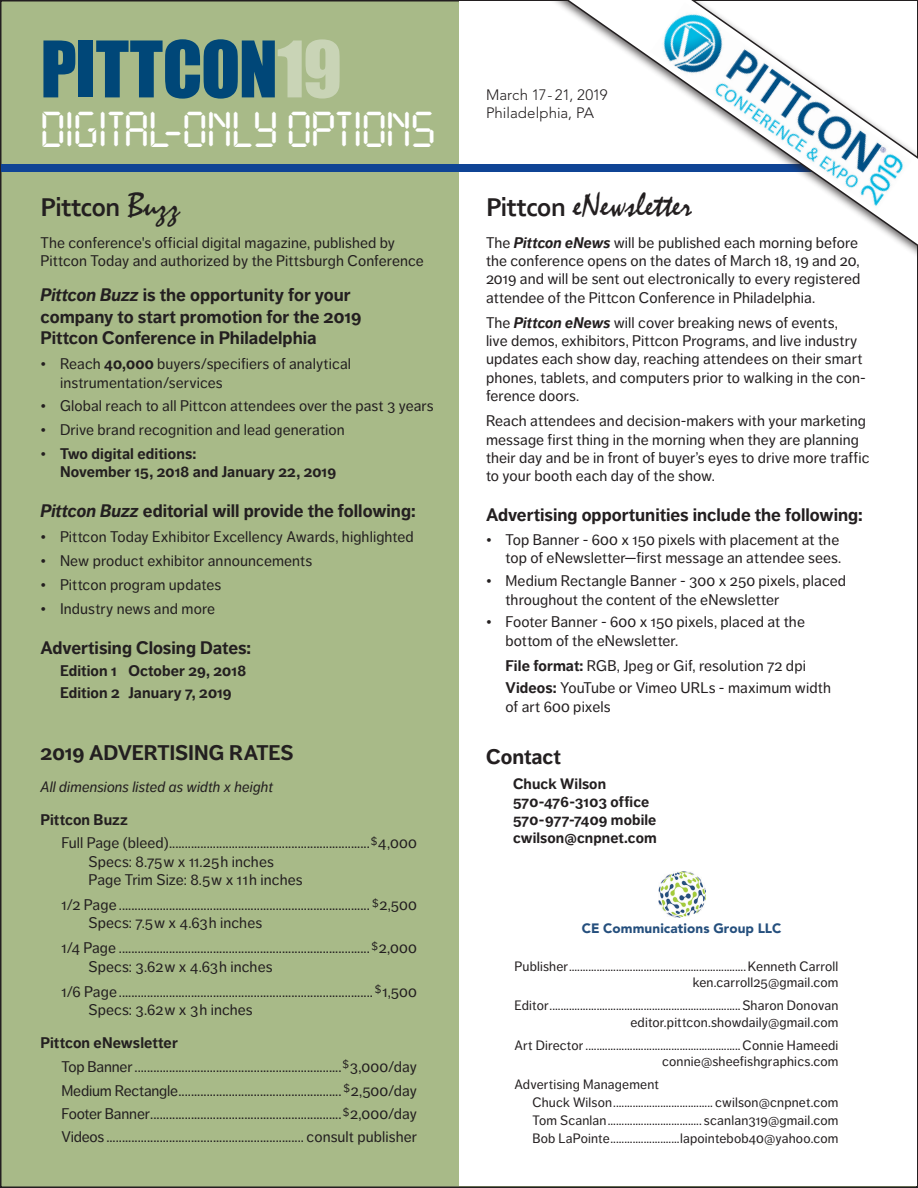
<style>
.page{position:relative;width:918px;height:1188px;background:#fff}
.page>*{position:absolute;margin:0;border:0;box-sizing:border-box;transform-origin:0 0}
.t1{font:72px "Impact";letter-spacing:-.01em;color:#004778}
.t2{font:44.25px "Digital ICG";letter-spacing:-.005em;color:#fff}
.t3{font:34.5px "Mistral";color:#231f20}
.t4{font:700 27px "Corbel";letter-spacing:-.035em;color:#231f20}
.t5{font:700 21px "Dagny Pro";letter-spacing:-.005em;color:#231f20}
.t6{font:700 18px "Dagny Pro";color:#231f20}
.t7{font:15.3px/18.3px "Dagny Pro";letter-spacing:.005em;color:#231f20}
.t8{font:700 15.3px "Dagny Pro";letter-spacing:.005em;color:#231f20}
.t9{font:700 15px "Dagny Pro";letter-spacing:.005em;color:#231f20}
.t10{font:italic 15px "Dagny Pro";letter-spacing:.005em;color:#231f20}
.t11{font:300 15px "Avenir";color:#231f20}
.t12{font:13.5px "Dagny Pro";letter-spacing:.01em;color:#231f20}
.t13{font:900 13.5px "Avenir";letter-spacing:.005em;color:#254f7d}
.s1{color:#c9d4b6}
.s2{font-family:"Mistral";font-weight:400;font-size:34.5px}
.s3{font-style:italic}
.s4{font-weight:700}
.s5{font-weight:400}
.s6{font-family:"Corbel";font-weight:700;font-size:27px}
.s7{font-weight:700;font-style:italic}
</style>
<div class="page">
<div style="left:1px;top:1px;width:916px;height:1186px;background:#a8ba88"></div>
<div style="left:459px;top:2px;width:457px;height:1184px;background:#fff"></div>
<div style="left:2px;top:164px;width:914px;height:8px;background:#0f4495"></div>
<img style="left:658px;top:871px;width:47px;height:47px">
<svg style="left:517px;top:0;width:401px;height:281px"></svg>
<p class="t1" style="left:40px;top:13px;width:303px">PITTCON<span class="s1">19</span></p>
<p class="t2" style="left:40px;top:100px;width:397px">DIGITAL-ONLY OPTIONS</p>
<p class="t4" style="left:40px;top:190px;width:142px">Pittcon <span class="s2">Buzz</span></p>
<p class="t7" style="left:40px;top:233px;width:385px">The conference's official digital magazine, published by<br>Pittcon Today and authorized by the Pittsburgh Conference</p>
<p class="t6" style="left:40px;top:284px;width:312px"><span class="s3">Pittcon Buzz</span> is the opportunity for your</p>
<p class="t6" style="left:40px;top:306px;width:322px">company to start promotion for the 2019</p>
<p class="t6" style="left:40px;top:327px;width:278px">Pittcon Conference in Philadelphia</p>
<p class="t7" style="left:40px;top:355px;width:312px">• Reach <span class="s4">40,000</span> buyers/specifiers of analytical</p>
<p class="t7" style="left:60px;top:373px;width:164px">instrumentation/services</p>
<p class="t7" style="left:40px;top:397px;width:395px">• Global reach to all Pittcon attendees over the past 3 years</p>
<p class="t7" style="left:40px;top:421px;width:306px">• Drive brand recognition and lead generation</p>
<p class="t8" style="left:40px;top:445px;width:157px"><span class="s5">•</span> Two digital editions:</p>
<p class="t8" style="left:60px;top:463px;width:278px">November 15, 2018 and January 22, 2019</p>
<p class="t6" style="left:40px;top:500px;width:377px"><span class="s3">Pittcon Buzz</span> editorial will provide the following:</p>
<p class="t7" style="left:40px;top:528px;width:375px">• Pittcon Today Exhibitor Excellency Awards, highlighted</p>
<p class="t7" style="left:40px;top:552px;width:273px">• New product exhibitor announcements</p>
<p class="t7" style="left:40px;top:576px;width:182px">• Pittcon program updates</p>
<p class="t7" style="left:40px;top:599px;width:176px">• Industry news and more</p>
<p class="t6" style="left:40px;top:637px;width:212px">Advertising Closing Dates:</p>
<p class="t8" style="left:60px;top:662px;width:188px">Edition 1 October 29, 2018</p>
<p class="t8" style="left:60px;top:684px;width:173px">Edition 2 January 7, 2019</p>
<p class="t5" style="left:40px;top:740px;width:255px">2019 ADVERTISING RATES</p>
<p class="t10" style="left:40px;top:778px;width:234px">All dimensions listed as width x height</p>
<p class="t8" style="left:40px;top:810px;width:89px">Pittcon Buzz</p>
<p class="t7" style="left:62px;top:834px;width:357px">Full Page (bleed)................................................................<sup>$</sup>4,000</p>
<p class="t7" style="left:88px;top:852px;width:187px">Specs: 8.75w x 11.25h inches</p>
<p class="t7" style="left:88px;top:871px;width:216px">Page Trim Size: 8.5w x 11h inches</p>
<p class="t7" style="left:62px;top:896px;width:357px">1/2 Page ................................................................................ <sup>$</sup>2,500</p>
<p class="t7" style="left:88px;top:914px;width:175px">Specs: 7.5w x 4.63h inches</p>
<p class="t7" style="left:62px;top:939px;width:357px">1/4 Page ................................................................................<sup>$</sup>2,000</p>
<p class="t7" style="left:88px;top:957px;width:186px">Specs: 3.62w x 4.63h inches</p>
<p class="t7" style="left:62px;top:982px;width:357px">1/6 Page ................................................................................. <sup>$</sup>1,500</p>
<p class="t7" style="left:88px;top:1000px;width:166px">Specs: 3.62w x 3h inches</p>
<p class="t8" style="left:40px;top:1034px;width:139px">Pittcon eNewsletter</p>
<p class="t7" style="left:62px;top:1057px;width:357px">Top Banner..................................................................<sup>$</sup>3,000/day</p>
<p class="t7" style="left:62px;top:1081px;width:357px">Medium Rectangle.................................................... <sup>$</sup>2,500/day</p>
<p class="t7" style="left:62px;top:1105px;width:357px">Footer Banner.............................................................<sup>$</sup>2,000/day</p>
<p class="t7" style="left:62px;top:1128px;width:357px">Videos ............................................................... consult publisher</p>
<p class="t11" style="left:486px;top:86px;width:123px">March 17- 21, 2019</p>
<p class="t11" style="left:486px;top:104px;width:110px">Philadelphia, PA</p>
<p class="t3" style="left:486px;top:186px;width:208px"><span class="s6">Pittcon</span> eNewsletter</p>
<p class="t7" style="left:486px;top:233px;width:376px">The <span class="s7">Pittcon eNews</span> will be published each morning before the conference opens on the dates of March 18, 19 and 20, 2019 and will be sent out electronically to every registered attendee of the Pittcon Conference in Philadelphia.</p>
<p class="t7" style="left:486px;top:313px;width:381px">The <span class="s7">Pittcon eNews</span> will cover breaking news of events,<br>live demos, exhibitors, Pittcon Programs, and live industry updates each show day, reaching attendees on their smart phones, tablets, and computers prior to walking in the con&shy;ference doors.</p>
<p class="t7" style="left:486px;top:412px;width:385px">Reach attendees and decision-makers with your marketing message first thing in the morning when they are planning their day and be in front of buyer’s eyes to drive more traffic to your booth each day of the show.</p>
<p class="t6" style="left:486px;top:504px;width:378px">Advertising opportunities include the following:</p>
<p class="t7" style="left:486px;top:531px;width:355px">• Top Banner - 600 x 150 pixels with placement at the</p>
<p class="t7" style="left:506px;top:549px;width:337px">top of eNewsletter—first message an attendee sees.</p>
<p class="t7" style="left:486px;top:572px;width:362px">• Medium Rectangle Banner - 300 x 250 pixels, placed</p>
<p class="t7" style="left:506px;top:590px;width:275px">throughout the content of the eNewsletter</p>
<p class="t7" style="left:486px;top:613px;width:320px">• Footer Banner - 600 x 150 pixels, placed at the</p>
<p class="t7" style="left:506px;top:631px;width:174px">bottom of the eNewsletter.</p>
<p class="t7" style="left:506px;top:656px;width:302px"><span class="s4">File format:</span> RGB, Jpeg or Gif, resolution 72 dpi</p>
<p class="t7" style="left:506px;top:679px;width:327px"><span class="s4">Videos:</span> YouTube or Vimeo URLs - maximum width</p>
<p class="t7" style="left:506px;top:697px;width:106px">of art 600 pixels</p>
<p class="t5" style="left:486px;top:744px;width:77px">Contact</p>
<p class="t9" style="left:513px;top:774px;width:95px">Chuck Wilson</p>
<p class="t9" style="left:513px;top:792px;width:138px">570-476-3103 office</p>
<p class="t9" style="left:513px;top:810px;width:145px">570-977-7409 mobile</p>
<p class="t9" style="left:513px;top:828px;width:145px">cwilson@cnpnet.com</p>
<p class="t13" style="left:582px;top:920px;width:201px">CE Communications Group LLC</p>
<p class="t12" style="left:514px;top:959px;width:325px">Publisher................................................................Kenneth Carroll</p>
<p class="t12" style="left:693px;top:975px;width:147px">ken.carroll25@gmail.com</p>
<p class="t12" style="left:514px;top:998px;width:326px">Editor.....................................................................Sharon Donovan</p>
<p class="t12" style="left:630px;top:1014px;width:210px">editor.pittcon.showdaily@gmail.com</p>
<p class="t12" style="left:514px;top:1037px;width:325px">Art Director ........................................................Connie Hameedi</p>
<p class="t12" style="left:662px;top:1053px;width:178px">connie@sheefishgraphics.com</p>
<p class="t12" style="left:514px;top:1076px;width:146px">Advertising Management</p>
<p class="t12" style="left:532px;top:1094px;width:308px">Chuck Wilson.................................... cwilson@cnpnet.com</p>
<p class="t12" style="left:532px;top:1112px;width:307px">Tom Scanlan.................................. scanlan319@gmail.com</p>
<p class="t12" style="left:532px;top:1130px;width:308px">Bob LaPointe.........................lapointebob40@yahoo.com</p>
</div>
